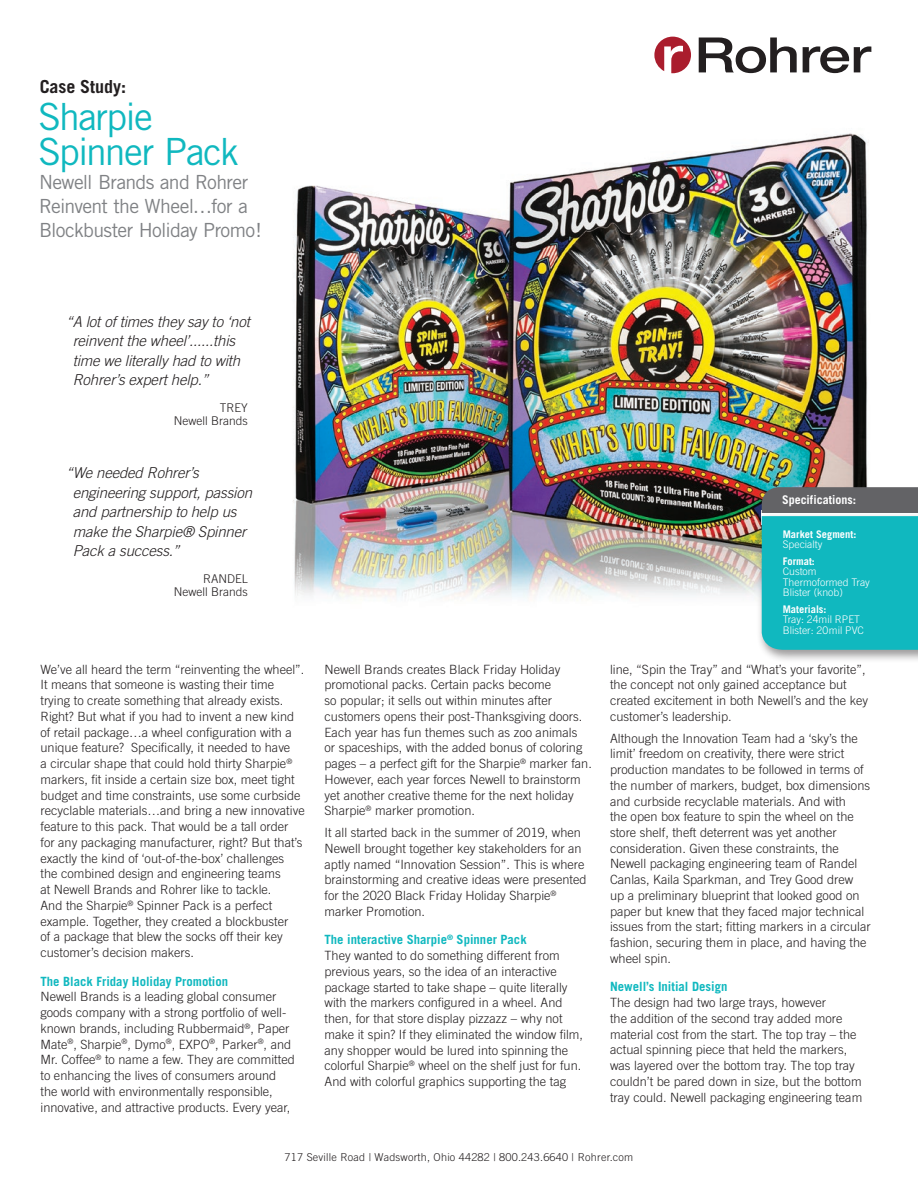
<style>
.page{position:relative;width:918px;height:1188px;background:#fff}
.page>*{position:absolute;margin:0;border:0;box-sizing:border-box;transform-origin:0 0}
.t1{font:37.5px/34.5px "Trade Gothic";letter-spacing:-.05em;color:#10b8bf}
.t2{font:19.5px/24px "Trade Gothic";letter-spacing:-.035em;color:#808285}
.t3{font:700 18px "Trade Gothic";letter-spacing:-.005em;color:#231f20}
.t4{font:italic 300 15px/19.5px "Trade Gothic";letter-spacing:-.01em;color:#231f20}
.t5{font:300 12.75px/15.8px "Trade Gothic";color:#231f20}
.t6{font:700 12.75px "Trade Gothic";color:#10b8bf}
.t7{font:300 12px/13.5px "Trade Gothic";color:#231f20;text-align:right}
.t8{font:700 12px "Trade Gothic";color:#fff}
.t9{font:300 10.8px "Trade Gothic";letter-spacing:.02em;color:#231f20}
.t10{font:300 10.5px/10.5px "Trade Gothic";color:#fff}
.t11{font:700 10.5px "Trade Gothic";color:#fff}
.s1{font-weight:700;color:#10b8bf}
</style>
<div class="page">
<img style="left:293px;top:133px;width:576px;height:465px">
<svg style="left:699px;top:38px;width:98px;height:35px"></svg>
<svg style="left:803px;top:46px;width:68px;height:27px"></svg>
<svg style="left:654px;top:37px;width:37px;height:36px"></svg>
<div style="left:756px;top:513px;width:162px;height:150px;background:#231f20;opacity:.45"></div>
<svg style="left:762px;top:487px;width:156px;height:163px;background:#22acb2"></svg>
<h3 class="t3" style="left:40px;top:75px;width:88px">Case Study:</h3>
<h1 class="t1" style="left:38px;top:99px;width:202px">Sharpie<br>Spinner Pack</h1>
<h2 class="t2" style="left:39px;top:170px;width:224px">Newell Brands and Rohrer<br>Reinvent the Wheel…for a<br>Blockbuster Holiday Promo!</h2>
<p class="t4" style="left:73px;top:312px;width:179px;text-indent:-7px">“A lot of times they say to ‘not reinvent the wheel’......this time we literally had to with<br>Rohrer’s expert help.”</p>
<p class="t7" style="left:174px;top:401px;width:76px">TREY<br>Newell Brands</p>
<p class="t4" style="left:73px;top:463px;width:181px;text-indent:-7px">“We needed Rohrer’s engineering support, passion and partnership to help us make the Sharpie® Spinner<br>Pack a success.”</p>
<p class="t7" style="left:174px;top:572px;width:76px">RANDEL<br>Newell Brands</p>
<p class="t5" style="left:40px;top:661px;width:266px">We’ve all heard the term “reinventing the wheel”.<br>It means that someone is wasting their time trying to create something that already exists.<br>Right? But what if you had to invent a new kind of retail package…a wheel configuration with a unique feature? Specifically, it needed to have<br>a circular shape that could hold thirty Sharpie<sup>® </sup>markers, fit inside a certain size box, meet tight budget and time constraints, use some curbside recyclable materials…and bring a new innovative feature to this pack. That would be a tall order for any packaging manufacturer, right? But that’s exactly the kind of ‘out-of-the-box’ challenges<br>the combined design and engineering teams<br>at Newell Brands and Rohrer like to tackle.<br>And the Sharpie<sup>®</sup> Spinner Pack is a perfect example. Together, they created a blockbuster<br>of a package that blew the socks off their key customer’s decision makers.</p>
<p class="t6" style="left:41px;top:973px;width:189px">The Black Friday Holiday Promotion</p>
<p class="t5" style="left:40px;top:989px;width:256px">Newell Brands is a leading global consumer goods company with a strong portfolio of well&shy;known brands, including Rubbermaid<sup>®</sup>, Paper Mate<sup>®</sup>, Sharpie<sup>®</sup>, Dymo<sup>®</sup>, EXPO<sup>®</sup>, Parker<sup>®</sup>, and Mr. Coffee<sup>®</sup> to name a few. They are committed to enhancing the lives of consumers around the world with environmentally responsible, innovative, and attractive products. Every year,</p>
<p class="t5" style="left:325px;top:661px;width:269px">Newell Brands creates Black Friday Holiday promotional packs. Certain packs become<br>so popular; it sells out within minutes after customers opens their post-Thanksgiving doors.<br>Each year has fun themes such as zoo animals<br>or spaceships, with the added bonus of coloring pages – a perfect gift for the Sharpie<sup>®</sup> marker fan.<br>However, each year forces Newell to brainstorm yet another creative theme for the next holiday Sharpie<sup>®</sup> marker promotion.</p>
<p class="t5" style="left:325px;top:824px;width:264px">It all started back in the summer of 2019, when Newell brought together key stakeholders for an aptly named “Innovation Session”. This is where brainstorming and creative ideas were presented for the 2020 Black Friday Holiday Sharpie<sup>® </sup>marker Promotion.</p>
<p class="t5" style="left:325px;top:932px;width:260px"><span class="s1">The interactive Sharpie</span><sup>®</sup> <span class="s1">Spinner Pack<br></span>They wanted to do something different from previous years, so the idea of an interactive package started to take shape – quite literally with the markers configured in a wheel. And then, for that store display pizzazz – why not make it spin? If they eliminated the window film, any shopper would be lured into spinning the colorful Sharpie<sup>®</sup> wheel on the shelf just for fun.<br>And with colorful graphics supporting the tag</p>
<p class="t8" style="left:782px;top:493px;width:75px">Specifications:</p>
<p class="t11" style="left:783px;top:528px;width:75px">Market Segment:</p>
<p class="t10" style="left:783px;top:539px;width:41px">Specialty</p>
<p class="t11" style="left:783px;top:555px;width:34px">Format:</p>
<p class="t10" style="left:783px;top:566px;width:89px">Custom<br>Thermoformed Tray<br>Blister (knob)</p>
<p class="t11" style="left:783px;top:603px;width:45px">Materials:</p>
<p class="t10" style="left:783px;top:614px;width:83px">Tray: 24mil RPET<br>Blister: 20mil PVC</p>
<p class="t5" style="left:610px;top:661px;width:260px">line, “Spin the Tray” and “What’s your favorite”, the concept not only gained acceptance but created excitement in both Newell’s and the key customer’s leadership.</p>
<p class="t5" style="left:610px;top:730px;width:262px">Although the Innovation Team had a ‘sky’s the limit’ freedom on creativity, there were strict production mandates to be followed in terms of the number of markers, budget, box dimensions and curbside recyclable materials. And with<br>the open box feature to spin the wheel on the store shelf, theft deterrent was yet another consideration. Given these constraints, the Newell packaging engineering team of Randel Canlas, Kaila Sparkman, and Trey Good drew<br>up a preliminary blueprint that looked good on paper but knew that they faced major technical issues from the start; fitting markers in a circular fashion, securing them in place, and having the wheel spin.</p>
<p class="t6" style="left:610px;top:979px;width:119px">Newell’s Initial Design</p>
<p class="t5" style="left:610px;top:995px;width:254px">The design had two large trays, however<br>the addition of the second tray added more material cost from the start. The top tray – the actual spinning piece that held the markers, was layered over the bottom tray. The top tray couldn’t be pared down in size, but the bottom tray could. Newell packaging engineering team</p>
<p class="t9" style="left:285px;top:1151px;width:350px">717 Seville Road | Wadsworth, Ohio 44282 | 800.243.6640 | Rohrer.com</p>
</div>
